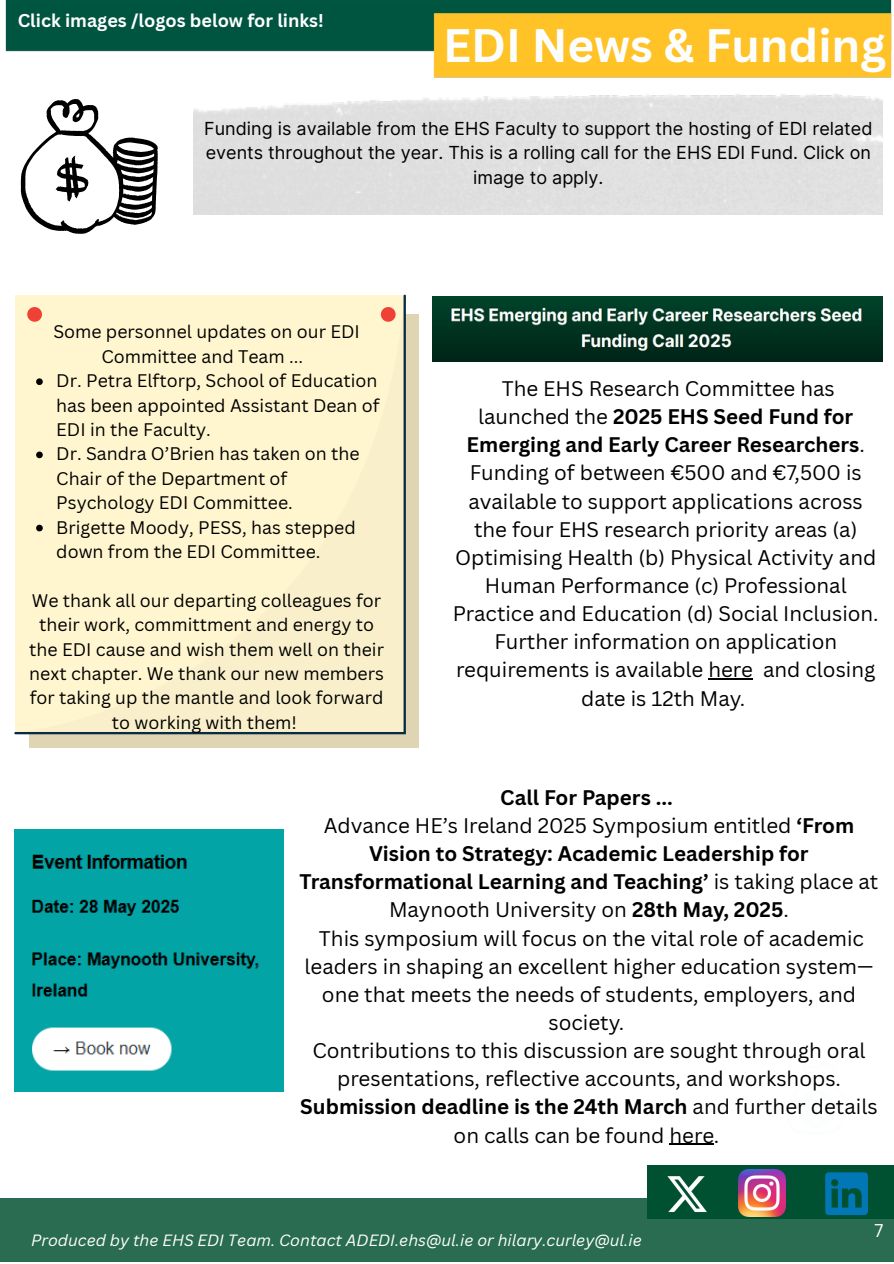
<style>
.page{position:relative;width:894px;height:1264px;background:#fff}
.page>*{position:absolute;margin:0;border:0;box-sizing:border-box;transform-origin:0 0}
.t1{font:700 48px "Canva Sans";color:#fff}
.t2{font:700 45.75px "Canva Sans";color:#fcfefe}
.t3{font:20.55px/28.2px "Canva Sans";color:#000;text-align:center}
.t4{font:18px/24.8px "Inter";color:#000;text-align:center}
.t5{font:700 18px "Canva Sans";color:#fff}
.t6{font:18px "Canva Sans";color:#fff}
.t7{font:17.7px/24.5px "Canva Sans";color:#000}
.t8{font:italic 15.9px "Canva Sans";color:#fff}
.s1{font-weight:700}
</style>
<div class="page">
<img style="left:5px;top:0;width:887px;height:78px">
<div style="left:0;top:1198px;width:893px;height:63px;background:#296c52"></div>
<div style="left:647px;top:1165px;width:246px;height:53px;background:#005032"></div>
<img style="left:738px;top:1169px;width:47px;height:47px">
<svg style="left:825px;top:1172px;width:42px;height:42px;background:#016c92"></svg>
<img style="left:665px;top:1172px;width:43px;height:42px">
<svg style="left:21px;top:99px;width:137px;height:135px"></svg>
<div style="left:30px;top:314px;width:389px;height:434px;background:#e0d5b2"></div>
<div style="left:14px;top:295px;width:392px;height:439px;background:#fff6cf"></div>
<img style="left:14px;top:829px;width:269px;height:262px">
<img style="left:432px;top:296px;width:450px;height:65px">
<svg style="left:36px;top:378px;width:7px;height:7px"></svg>
<svg style="left:36px;top:451px;width:7px;height:7px"></svg>
<svg style="left:36px;top:524px;width:7px;height:7px"></svg>
<hr style="left:669px;top:1143px;width:44px;height:1px;background:#000">
<hr style="left:708px;top:678px;width:44px;height:1px;background:#000">
<p class="t5" style="left:18px;top:8px;width:307px">Click images /logos below for links!</p>
<p class="t1" style="left:499px;top:5px;width:328px">EDI Showcase</p>
<h3 class="t2" style="left:443px;top:13px;width:444px">EDI News &amp; Funding</h3>
<p class="t4" style="left:204px;top:116px;width:669px">Funding is available from the EHS Faculty to support the hosting of EDI related events throughout the year. This is a rolling call for the EHS EDI Fund. Click on image to apply.</p>
<p class="t7" style="left:53px;top:319px;width:308px;text-align:center">Some personnel updates on our EDI<br>Committee and Team ...</p>
<h4 class="t7" style="left:56px;top:368px;width:325px">Dr. Petra Elftorp, School of Education has been appointed Assistant Dean of<br>EDI in the Faculty.</h4>
<p class="t7" style="left:56px;top:441px;width:305px">Dr. Sandra O’Brien has taken on the<br>Chair of the Department of<br>Psychology EDI Committee.</p>
<h4 class="t7" style="left:56px;top:514px;width:301px">Brigette Moody, PESS, has stepped down from the EDI Committee.</h4>
<p class="t7" style="left:29px;top:587px;width:356px;text-align:center">We thank all our departing colleagues for their work, committment and energy to the EDI cause and wish them well on their next chapter. We thank our new members for taking up the mantle and look forward to working with them!</p>
<h4 class="t3" style="left:452px;top:374px;width:427px">The EHS Research Committee has launched the <span class="s1">2025 EHS Seed Fund for Emerging and Early Career Researchers</span>.<br>Funding of between €500 and €7,500 is available to support applications across the four EHS research priority areas (a)<br>Optimising Health (b) Physical Activity and Human Performance (c) Professional Practice and Education (d) Social Inclusion.<br>Further information on application requirements is available here and closing date is 12th May.</h4>
<p class="t3" style="left:299px;top:782px;width:580px"><span class="s1">Call For Papers ...<br></span>Advance HE’s Ireland 2025 Symposium entitled <span class="s1">‘From Vision to Strategy: Academic Leadership for Transformational Learning and Teaching’</span> is taking place at Maynooth University on <span class="s1">28th May, 2025</span>.<br>This symposium will focus on the vital role of academic leaders in shaping an excellent higher education system— one that meets the needs of students, employers, and society.<br>Contributions to this discussion are sought through oral presentations, reflective accounts, and workshops.<br><span class="s1">Submission deadline is the 24th March</span> and further details on calls can be found here.</p>
<h1 class="t8" style="left:31px;top:1228px;width:612px">Produced by the EHS EDI Team. Contact ADEDI.ehs@ul.ie or hilary.curley@ul.ie</h1>
<h1 class="t6" style="left:874px;top:1217px;width:10px">7</h1>
</div>
